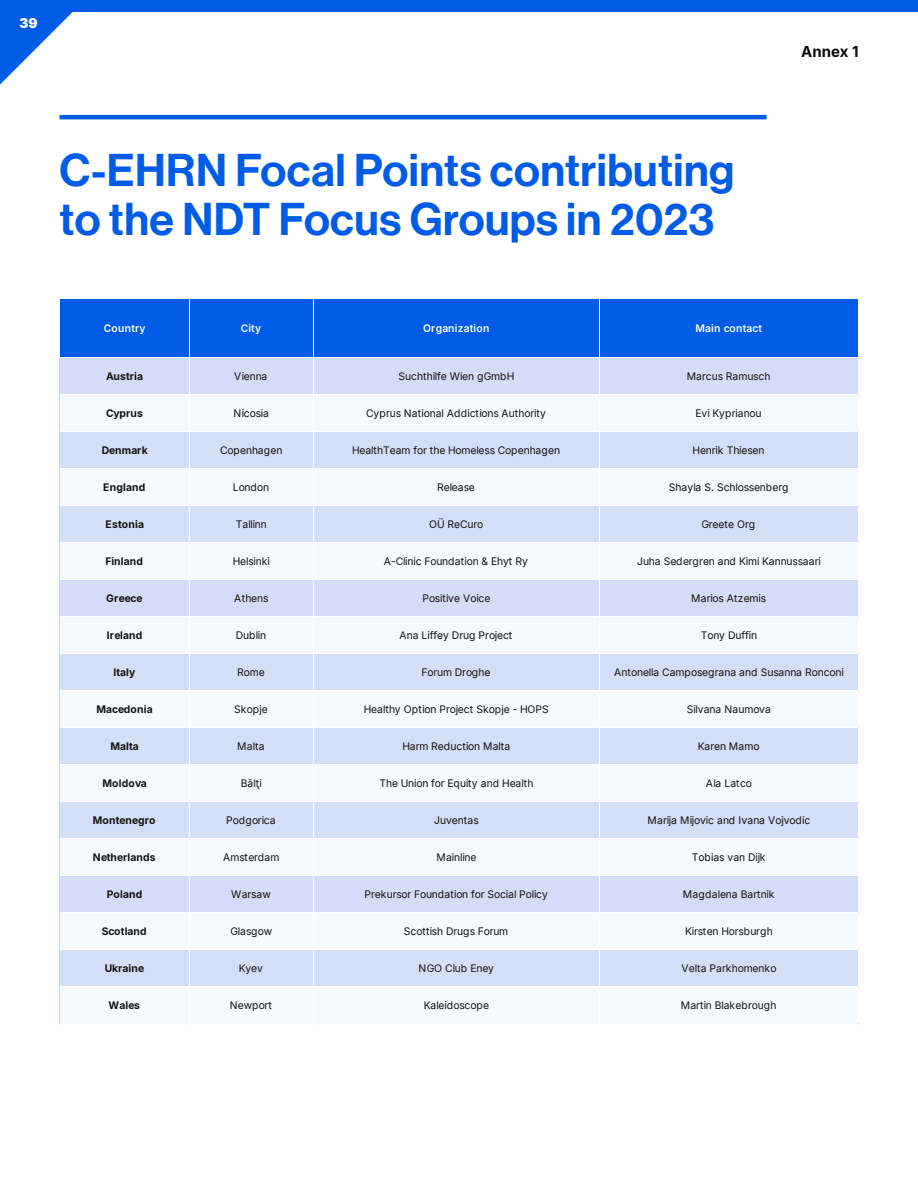
<style>
.page{position:relative;width:918px;height:1188px;background:#fff}
.page>*{position:absolute;margin:0;border:0;box-sizing:border-box;transform-origin:0 0}
.t1{font:45px/49.5px "N Haas Grotesk DS Pro 65 Md";letter-spacing:.01em;color:#005ce6}
.t2{font:700 15px "Inter";color:#0a0a0a}
.t3{font:900 13.5px "Inter";color:#fff}
.t4{font:10.35px "Inter";letter-spacing:-.02em;color:#121212}
.t5{font:700 10.35px "Inter";letter-spacing:.015em;color:#121212}
.t6{font:10.35px "Inter";color:#121212}
.t7{font:600 10.35px "Inter";letter-spacing:.015em;color:#fff}
.t8{font:10.35px "Inter";letter-spacing:.01em;color:#121212}
.t9{font:700 10.35px "Inter";letter-spacing:-.01em;color:#121212}
</style>
<div class="page">
<svg style="left:0;top:12px;width:73px;height:73px"></svg>
<div style="left:0;top:0;width:918px;height:12px;background:#005ce6"></div>
<div style="left:60px;top:299px;width:798px;height:59px;background:#005ce6"></div>
<div style="left:60px;top:357px;width:798px;height:38px;background:#d3ddf7"></div>
<div style="left:60px;top:394px;width:798px;height:38px;background:#f4f9fd"></div>
<div style="left:60px;top:431px;width:798px;height:38px;background:#d3def7"></div>
<div style="left:60px;top:468px;width:798px;height:38px;background:#f4fafd"></div>
<div style="left:60px;top:505px;width:798px;height:38px;background:#d3def7"></div>
<div style="left:60px;top:542px;width:798px;height:38px;background:#f4fafd"></div>
<div style="left:60px;top:579px;width:798px;height:38px;background:#d3ddf7"></div>
<div style="left:60px;top:616px;width:798px;height:38px;background:#f4f9fd"></div>
<div style="left:60px;top:653px;width:798px;height:38px;background:#d3def7"></div>
<div style="left:60px;top:690px;width:798px;height:38px;background:#f4fafd"></div>
<div style="left:60px;top:727px;width:798px;height:38px;background:#d3def7"></div>
<div style="left:60px;top:764px;width:798px;height:38px;background:#f4fafd"></div>
<div style="left:60px;top:801px;width:798px;height:38px;background:#d3def7"></div>
<div style="left:60px;top:838px;width:798px;height:38px;background:#f4fafd"></div>
<div style="left:60px;top:875px;width:798px;height:38px;background:#d3ddf7"></div>
<div style="left:60px;top:912px;width:798px;height:38px;background:#f4fafd"></div>
<div style="left:60px;top:949px;width:798px;height:38px;background:#d3def7"></div>
<div style="left:60px;top:986px;width:798px;height:38px;background:#f4fafd"></div>
<hr style="left:60px;top:298px;width:1px;height:60px;background:#fff">
<hr style="left:60px;top:357px;width:129px;height:1px;background:#fff">
<hr style="left:189px;top:299px;width:1px;height:58px;background:#fff">
<hr style="left:313px;top:299px;width:1px;height:58px;background:#fff">
<hr style="left:599px;top:299px;width:1px;height:58px;background:#fff">
<hr style="left:190px;top:357px;width:668px;height:1px;background:#fff">
<hr style="left:60px;top:394px;width:798px;height:1px;background:#fff">
<hr style="left:60px;top:431px;width:798px;height:1px;background:#fff">
<hr style="left:60px;top:468px;width:798px;height:1px;background:#fff">
<hr style="left:60px;top:505px;width:798px;height:1px;background:#fff">
<hr style="left:60px;top:542px;width:798px;height:1px;background:#fff">
<hr style="left:60px;top:579px;width:798px;height:1px;background:#fff">
<hr style="left:60px;top:616px;width:798px;height:1px;background:#fff">
<hr style="left:60px;top:653px;width:798px;height:1px;background:#fff">
<hr style="left:60px;top:690px;width:798px;height:1px;background:#fff">
<hr style="left:60px;top:727px;width:798px;height:1px;background:#fff">
<hr style="left:60px;top:764px;width:798px;height:1px;background:#fff">
<hr style="left:60px;top:801px;width:798px;height:1px;background:#fff">
<hr style="left:60px;top:838px;width:798px;height:1px;background:#fff">
<hr style="left:60px;top:875px;width:798px;height:1px;background:#fff">
<hr style="left:60px;top:912px;width:798px;height:1px;background:#fff">
<hr style="left:60px;top:949px;width:798px;height:1px;background:#fff">
<hr style="left:60px;top:986px;width:798px;height:1px;background:#fff">
<hr style="left:189px;top:357px;width:1px;height:667px;background:#fff">
<hr style="left:313px;top:358px;width:1px;height:666px;background:#fff">
<hr style="left:599px;top:358px;width:1px;height:666px;background:#fff">
<hr style="left:60px;top:115px;width:707px;height:4px;background:#005ce6">
<h3 class="t3" style="left:20px;top:15px;width:20px">39</h3>
<h2 class="t2" style="left:801px;top:42px;width:59px">Annex 1</h2>
<h1 class="t1" style="left:60px;top:146px;width:676px">C-EHRN Focal Points contributing to the NDT Focus Groups in 2023</h1>
<p class="t7" style="left:104px;top:322px;width:43px">Country</p>
<p class="t7" style="left:241px;top:322px;width:22px">City</p>
<p class="t7" style="left:423px;top:322px;width:68px">Organization</p>
<p class="t7" style="left:696px;top:322px;width:68px">Main contact</p>
<p class="t5" style="left:106px;top:370px;width:39px">Austria</p>
<p class="t4" style="left:234px;top:370px;width:35px">Vienna</p>
<p class="t4" style="left:399px;top:370px;width:117px">Suchthilfe Wien gGmbH</p>
<p class="t6" style="left:687px;top:370px;width:85px">Marcus Ramusch</p>
<p class="t5" style="left:106px;top:407px;width:38px">Cyprus</p>
<p class="t4" style="left:234px;top:407px;width:37px">Nicosia</p>
<p class="t4" style="left:366px;top:407px;width:181px">Cyprus National Addictions Authority</p>
<p class="t4" style="left:696px;top:407px;width:68px">Evi Kyprianou</p>
<p class="t5" style="left:102px;top:444px;width:47px">Denmark</p>
<p class="t4" style="left:220px;top:444px;width:64px">Copenhagen</p>
<p class="t4" style="left:352px;top:444px;width:210px">HealthTeam for the Homeless Copenhagen</p>
<p class="t4" style="left:693px;top:444px;width:74px">Henrik Thiesen</p>
<p class="t5" style="left:103px;top:481px;width:44px">England</p>
<p class="t4" style="left:233px;top:481px;width:38px">London</p>
<p class="t4" style="left:437px;top:481px;width:39px">Release</p>
<p class="t4" style="left:669px;top:481px;width:121px">Shayla S. Schlossenberg</p>
<p class="t5" style="left:105px;top:518px;width:40px">Estonia</p>
<p class="t4" style="left:236px;top:518px;width:33px">Tallinn</p>
<p class="t4" style="left:429px;top:518px;width:56px">OÜ ReCuro</p>
<p class="t4" style="left:702px;top:518px;width:55px">Greete Org</p>
<p class="t5" style="left:105px;top:555px;width:39px">Finland</p>
<p class="t4" style="left:233px;top:555px;width:39px">Helsinki</p>
<p class="t4" style="left:384px;top:555px;width:146px">A-Clinic Foundation &amp; Ehyt Ry</p>
<p class="t4" style="left:637px;top:555px;width:185px">Juha Sedergren and Kimi Kannussaari</p>
<p class="t5" style="left:106px;top:592px;width:38px">Greece</p>
<p class="t4" style="left:234px;top:592px;width:36px">Athens</p>
<p class="t4" style="left:422px;top:592px;width:70px">Positive Voice</p>
<p class="t4" style="left:691px;top:592px;width:77px">Marios Atzemis</p>
<p class="t5" style="left:107px;top:629px;width:37px">Ireland</p>
<p class="t4" style="left:236px;top:629px;width:32px">Dublin</p>
<p class="t4" style="left:399px;top:629px;width:114px">Ana Liffey Drug Project</p>
<p class="t4" style="left:701px;top:629px;width:58px">Tony Duffin</p>
<p class="t5" style="left:114px;top:666px;width:23px">Italy</p>
<p class="t4" style="left:237px;top:666px;width:29px">Rome</p>
<p class="t4" style="left:422px;top:666px;width:70px">Forum Droghe</p>
<p class="t4" style="left:614px;top:666px;width:231px">Antonella Camposegrana and Susanna Ronconi</p>
<p class="t5" style="left:97px;top:703px;width:58px">Macedonia</p>
<p class="t4" style="left:234px;top:703px;width:35px">Skopje</p>
<p class="t4" style="left:364px;top:703px;width:187px">Healthy Option Project Skopje - HOPS</p>
<p class="t4" style="left:687px;top:703px;width:86px">Silvana Naumova</p>
<p class="t5" style="left:111px;top:740px;width:30px">Malta</p>
<p class="t4" style="left:237px;top:740px;width:29px">Malta</p>
<p class="t6" style="left:402px;top:740px;width:110px">Harm Reduction Malta</p>
<p class="t4" style="left:698px;top:740px;width:63px">Karen Mamo</p>
<p class="t5" style="left:102px;top:777px;width:46px">Moldova</p>
<p class="t4" style="left:241px;top:777px;width:23px">Bălţi</p>
<p class="t4" style="left:379px;top:777px;width:156px">The Union for Equity and Health</p>
<p class="t8" style="left:706px;top:777px;width:48px">Ala Latco</p>
<p class="t5" style="left:93px;top:814px;width:64px">Montenegro</p>
<p class="t4" style="left:226px;top:814px;width:51px">Podgorica</p>
<p class="t6" style="left:434px;top:814px;width:46px">Juventas</p>
<p class="t4" style="left:647px;top:814px;width:164px">Marija Mijovic and Ivana Vojvodic</p>
<p class="t5" style="left:93px;top:851px;width:64px">Netherlands</p>
<p class="t6" style="left:223px;top:851px;width:58px">Amsterdam</p>
<p class="t4" style="left:436px;top:851px;width:42px">Mainline</p>
<p class="t4" style="left:692px;top:851px;width:75px">Tobias van Dijk</p>
<p class="t5" style="left:107px;top:888px;width:37px">Poland</p>
<p class="t4" style="left:231px;top:888px;width:41px">Warsaw</p>
<p class="t4" style="left:365px;top:888px;width:185px">Prekursor Foundation for Social Policy</p>
<p class="t6" style="left:683px;top:888px;width:93px">Magdalena Bartnik</p>
<p class="t9" style="left:102px;top:925px;width:47px">Scotland</p>
<p class="t4" style="left:231px;top:925px;width:43px">Glasgow</p>
<p class="t4" style="left:404px;top:925px;width:106px">Scottish Drugs Forum</p>
<p class="t4" style="left:685px;top:925px;width:89px">Kirsten Horsburgh</p>
<p class="t5" style="left:105px;top:962px;width:41px">Ukraine</p>
<p class="t4" style="left:239px;top:962px;width:26px">Kyev</p>
<p class="t4" style="left:419px;top:962px;width:77px">NGO Club Eney</p>
<p class="t4" style="left:682px;top:962px;width:97px">Velta Parkhomenko</p>
<p class="t5" style="left:108px;top:999px;width:33px">Wales</p>
<p class="t4" style="left:230px;top:999px;width:43px">Newport</p>
<p class="t4" style="left:424px;top:999px;width:67px">Kaleidoscope</p>
<p class="t4" style="left:681px;top:999px;width:97px">Martin Blakebrough</p>
</div>
